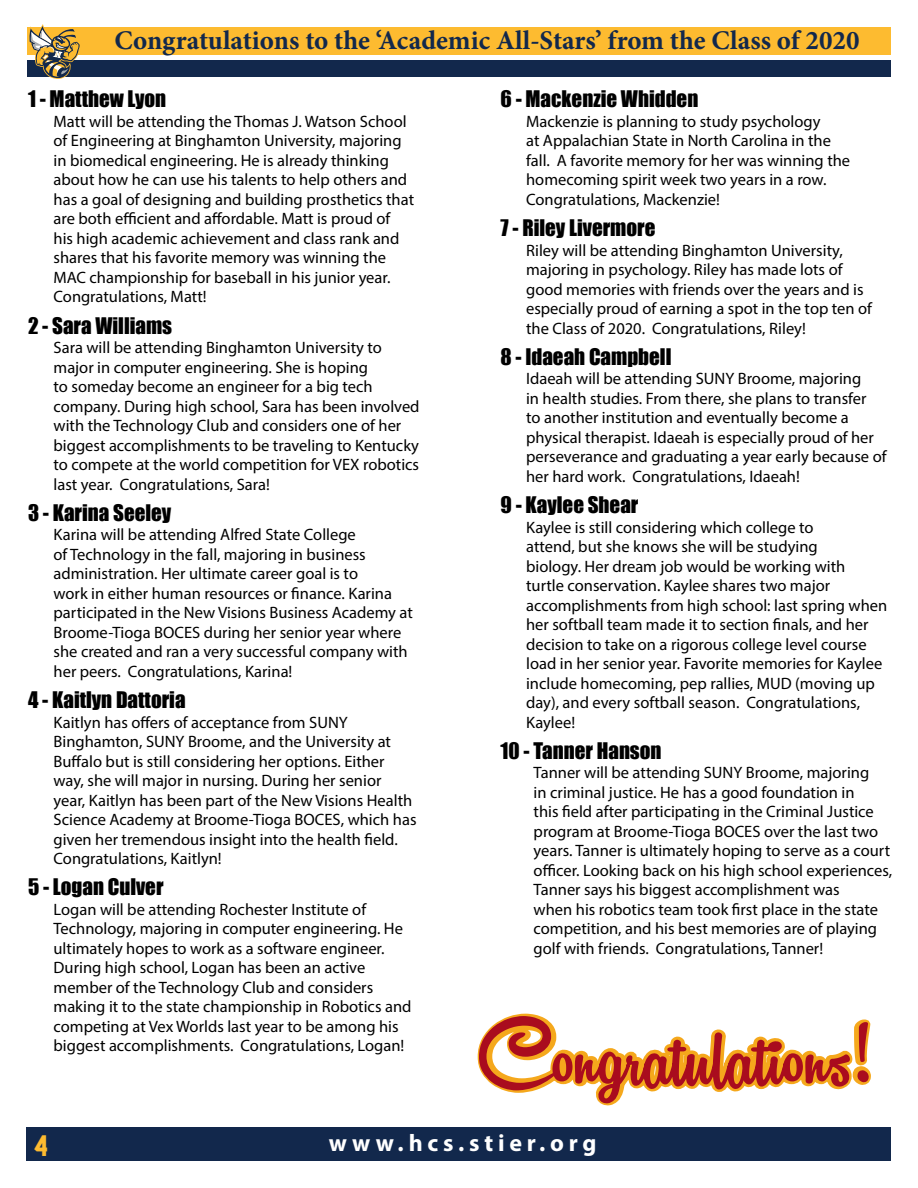
<style>
.page{position:relative;width:918px;height:1188px;background:#fff}
.page>*{position:absolute;margin:0;border:0;box-sizing:border-box;transform-origin:0 0}
.t1{font:700 27px "Minion Pro";color:#12284c}
.t2{font:27px "Face Off M54";color:#fdbb30}
.t3{font:700 24px "Myriad Pro";letter-spacing:.2em;color:#fff}
.t4{font:21px "Impact";color:#000}
.t5{font:16.5px/19.5px "Myriad Pro";color:#000}
</style>
<div class="page">
<div style="left:27px;top:27px;width:864px;height:28px;background:#fdbb30"></div>
<div style="left:27px;top:60px;width:864px;height:17px;background:#12284c"></div>
<div style="left:27px;top:1128px;width:864px;height:33px;background:#12284c"></div>
<svg style="left:29px;top:24px;width:51px;height:55px"></svg>
<svg style="left:479px;top:1016px;width:390px;height:88px"></svg>
<h1 class="t1" style="left:115px;top:21px;width:747px">Congratulations to the ‘Academic All-Stars’ from the Class of 2020</h1>
<p class="t4" style="left:28px;top:83px;width:140px">1 - Matthew Lyon</p>
<p class="t5" style="left:54px;top:111px;width:362px">Matt will be attending the Thomas J. Watson School of Engineering at Binghamton University, majoring in biomedical engineering. He is already thinking about how he can use his talents to help others and has a goal of designing and building prosthetics that are both efficient and affordable. Matt is proud of<br>his high academic achievement and class rank and shares that his favorite memory was winning the MAC championship for baseball in his junior year.<br>Congratulations, Matt!</p>
<p class="t4" style="left:28px;top:309px;width:146px">2 - Sara Williams</p>
<p class="t5" style="left:54px;top:338px;width:367px">Sara will be attending Binghamton University to major in computer engineering. She is hoping<br>to someday become an engineer for a big tech company. During high school, Sara has been involved with the Technology Club and considers one of her biggest accomplishments to be traveling to Kentucky to compete at the world competition for VEX robotics last year. Congratulations, Sara!</p>
<p class="t4" style="left:28px;top:496px;width:145px">3 - Karina Seeley</p>
<p class="t5" style="left:54px;top:525px;width:361px">Karina will be attending Alfred State College<br>of Technology in the fall, majoring in business administration. Her ultimate career goal is to<br>work in either human resources or finance. Karina participated in the New Visions Business Academy at Broome-Tioga BOCES during her senior year where she created and ran a very successful company with her peers. Congratulations, Karina!</p>
<p class="t4" style="left:28px;top:684px;width:159px">4 - Kaitlyn Dattoria</p>
<p class="t5" style="left:54px;top:712px;width:364px">Kaitlyn has offers of acceptance from SUNY Binghamton, SUNY Broome, and the University at Buffalo but is still considering her options. Either way, she will major in nursing. During her senior year, Kaitlyn has been part of the New Visions Health Science Academy at Broome-Tioga BOCES, which has given her tremendous insight into the health field.<br>Congratulations, Kaitlyn!</p>
<p class="t4" style="left:28px;top:871px;width:137px">5 - Logan Culver</p>
<p class="t5" style="left:54px;top:899px;width:359px">Logan will be attending Rochester Institute of Technology, majoring in computer engineering. He ultimately hopes to work as a software engineer.<br>During high school, Logan has been an active member of the Technology Club and considers making it to the state championship in Robotics and competing at Vex Worlds last year to be among his biggest accomplishments. Congratulations, Logan!</p>
<p class="t4" style="left:501px;top:83px;width:199px">6 - Mackenzie Whidden</p>
<p class="t5" style="left:526px;top:111px;width:326px">Mackenzie is planning to study psychology<br>at Appalachian State in North Carolina in the fall. A favorite memory for her was winning the homecoming spirit week two years in a row.<br>Congratulations, Mackenzie!</p>
<p class="t4" style="left:501px;top:212px;width:156px">7 - Riley Livermore</p>
<p class="t5" style="left:526px;top:240px;width:347px">Riley will be attending Binghamton University, majoring in psychology. Riley has made lots of good memories with friends over the years and is especially proud of earning a spot in the top ten of the Class of 2020. Congratulations, Riley!</p>
<p class="t4" style="left:501px;top:340px;width:172px">8 - Idaeah Campbell</p>
<p class="t5" style="left:526px;top:369px;width:362px">Idaeah will be attending SUNY Broome, majoring<br>in health studies. From there, she plans to transfer<br>to another institution and eventually become a physical therapist. Idaeah is especially proud of her perseverance and graduating a year early because of her hard work. Congratulations, Idaeah!</p>
<p class="t4" style="left:501px;top:489px;width:139px">9 - Kaylee Shear</p>
<p class="t5" style="left:526px;top:517px;width:363px">Kaylee is still considering which college to<br>attend, but she knows she will be studying<br>biology. Her dream job would be working with turtle conservation. Kaylee shares two major accomplishments from high school: last spring when her softball team made it to section finals, and her decision to take on a rigorous college level course load in her senior year. Favorite memories for Kaylee include homecoming, pep rallies, MUD (moving up day), and every softball season. Congratulations, Kaylee!</p>
<p class="t4" style="left:501px;top:734px;width:162px">10 - Tanner Hanson</p>
<p class="t5" style="left:534px;top:763px;width:360px">Tanner will be attending SUNY Broome, majoring<br>in criminal justice. He has a good foundation in<br>this field after participating in the Criminal Justice program at Broome-Tioga BOCES over the last two years. Tanner is ultimately hoping to serve as a court officer. Looking back on his high school experiences, Tanner says his biggest accomplishment was<br>when his robotics team took first place in the state competition, and his best memories are of playing golf with friends. Congratulations, Tanner!</p>
<h1 class="t2" style="left:34px;top:1131px;width:16px">4</h1>
<h2 class="t3" style="left:329px;top:1127px;width:269px">www.hcs.stier.org</h2>
</div>
